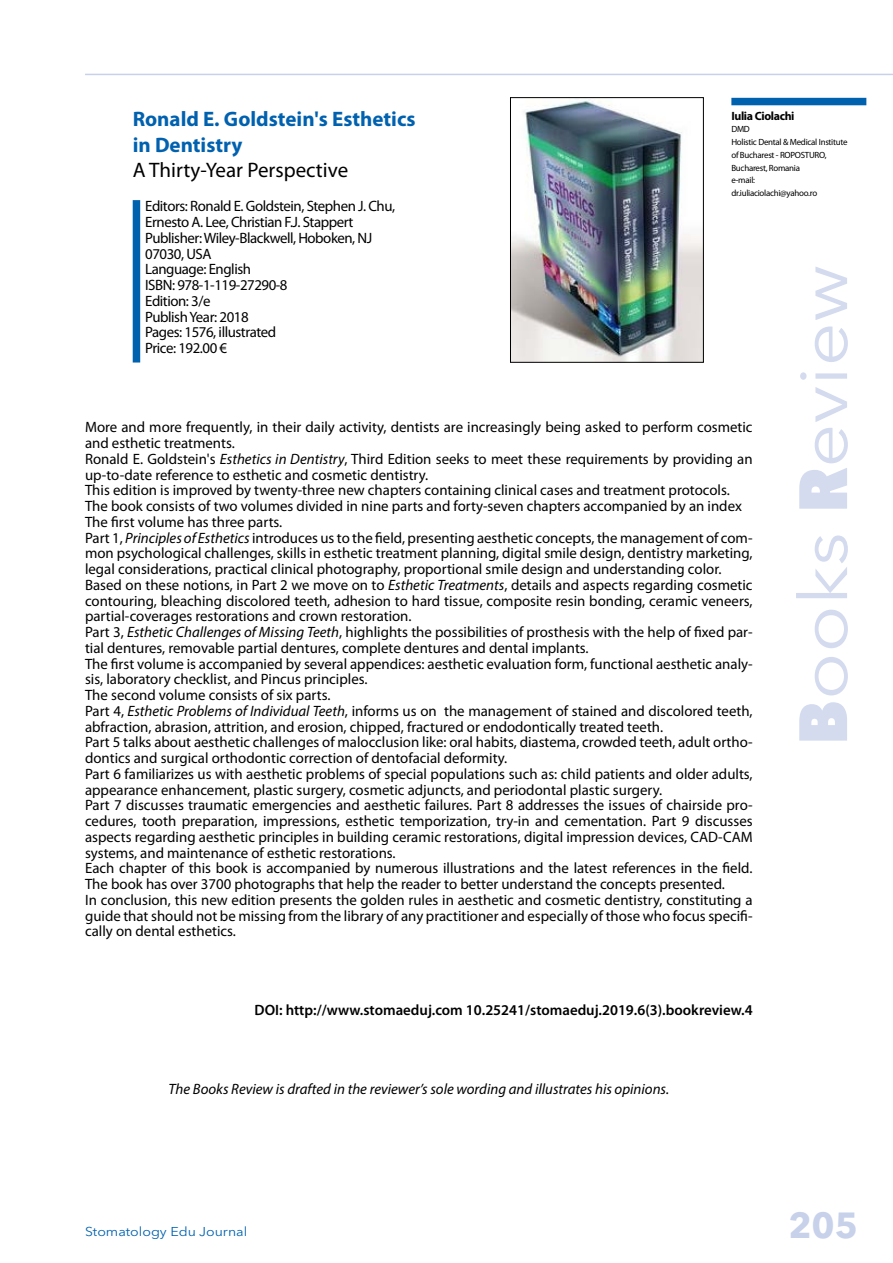
<style>
.page{position:relative;width:893px;height:1263px;background:#fff}
.page>*{position:absolute;margin:0;border:0;box-sizing:border-box;transform-origin:0 0}
.t1{font:67.5px "Avenir Next LT Pro";color:#d4dbef;scale:1.15 1}
.t2{font:700 36px "Avenir Next LT Pro";color:#c7d1ea}
.t3{font:700 21px/25.5px "Myriad Pro";color:#0061af}
.t4{font:21px "Myriad Pro";color:#000}
.t5{font:15px/15.8px "Myriad Pro";color:#000}
.t6{font:15px/15.8px "Myriad Pro";letter-spacing:-.03em;color:#000}
.t7{font:italic 15px "Myriad Pro";color:#000}
.t8{font:600 15px "Myriad Pro";color:#000}
.t9{font:12.75px "Avenir Next LT Pro";color:#0061af;scale:1.11 1}
.t10{font:700 12px "Myriad Pro";letter-spacing:-.03em;color:#000}
.t11{font:9px/12.8px "Myriad Pro";letter-spacing:-.03em;color:#000}
.s1{font-weight:800;font-stretch:condensed}
.s2{font-style:italic}
</style>
<div class="page">
<hr style="left:85px;top:74px;width:808px;height:1px;background:#c7d1ea">
<img style="left:512px;top:100px;width:190px;height:260px">
<div style="left:510px;top:97px;width:194px;height:265px;border:1px solid #000"></div>
<div style="left:133px;top:200px;width:7px;height:162px;background:#0061af"></div>
<div style="left:731px;top:98px;width:135px;height:7px;background:#0061af"></div>
<p class="t10" style="left:731px;top:109px;width:65px">Iulia Ciolachi</p>
<p class="t11" style="left:731px;top:123px;width:118px">DMD<br>Holistic Dental &amp; Medical Institute of Bucharest - ROPOSTURO,<br>Bucharest, Romania<br>e-mail:<br>dr.iuliaciolachi@yahoo.ro</p>
<h3 class="t3" style="left:133px;top:107px;width:284px">Ronald E. Goldstein's Esthetics in Dentistry</h3>
<h3 class="t4" style="left:133px;top:157px;width:217px">A Thirty-Year Perspective</h3>
<p class="t6" style="left:145px;top:198px;width:251px">Editors: Ronald E. Goldstein, Stephen J. Chu,<br>Ernesto A. Lee, Christian F.J. Stappert<br>Publisher: Wiley-Blackwell, Hoboken, NJ<br>07030, USA<br>Language: English<br>ISBN: 978-1-119-27290-8<br>Edition: 3/e<br>Publish Year: 2018<br>Pages: 1576, illustrated<br>Price: 192.00 €</p>
<h1 class="t1" style="left:783px;top:745px;width:419px;rotate:-90deg"><span class="s1">B</span>ooks <span class="s1">R</span>eview</h1>
<p class="t5" style="left:85px;top:419px;width:669px">More and more frequently, in their daily activity, dentists are increasingly being asked to perform cosmetic and esthetic treatments.<br>Ronald E. Goldstein's <span class="s2">Esthetics in Dentistry</span>, Third Edition seeks to meet these requirements by providing an up-to-date reference to esthetic and cosmetic dentistry.<br>This edition is improved by twenty-three new chapters containing clinical cases and treatment protocols.<br>The book consists of two volumes divided in nine parts and forty-seven chapters accompanied by an index The first volume has three parts.<br>Part 1, <span class="s2">Principles of Esthetics</span> introduces us to the field, presenting aesthetic concepts, the management of com&shy;mon psychological challenges, skills in esthetic treatment planning, digital smile design, dentistry marketing, legal considerations, practical clinical photography, proportional smile design and understanding color.<br>Based on these notions, in Part 2 we move on to <span class="s2">Esthetic Treatments</span>, details and aspects regarding cosmetic contouring, bleaching discolored teeth, adhesion to hard tissue, composite resin bonding, ceramic veneers, partial-coverages restorations and crown restoration.<br>Part 3, <span class="s2">Esthetic Challenges of Missing Teeth</span>, highlights the possibilities of prosthesis with the help of fixed par&shy;tial dentures, removable partial dentures, complete dentures and dental implants.<br>The first volume is accompanied by several appendices: aesthetic evaluation form, functional aesthetic analy&shy;sis, laboratory checklist, and Pincus principles.<br>The second volume consists of six parts.<br>Part 4, <span class="s2">Esthetic Problems of Individual Teeth</span>, informs us on the management of stained and discolored teeth, abfraction, abrasion, attrition, and erosion, chipped, fractured or endodontically treated teeth.<br>Part 5 talks about aesthetic challenges of malocclusion like: oral habits, diastema, crowded teeth, adult ortho&shy;dontics and surgical orthodontic correction of dentofacial deformity.<br>Part 6 familiarizes us with aesthetic problems of special populations such as: child patients and older adults, appearance enhancement, plastic surgery, cosmetic adjuncts, and periodontal plastic surgery.<br>Part 7 discusses traumatic emergencies and aesthetic failures. Part 8 addresses the issues of chairside pro&shy;cedures, tooth preparation, impressions, esthetic temporization, try-in and cementation. Part 9 discusses aspects regarding aesthetic principles in building ceramic restorations, digital impression devices, CAD-CAM systems, and maintenance of esthetic restorations.<br>Each chapter of this book is accompanied by numerous illustrations and the latest references in the field.<br>The book has over 3700 photographs that help the reader to better understand the concepts presented.<br>In conclusion, this new edition presents the golden rules in aesthetic and cosmetic dentistry, constituting a guide that should not be missing from the library of any practitioner and especially of those who focus specifi&shy;cally on dental esthetics.</p>
<p class="t8" style="left:255px;top:1000px;width:500px">DOI: http://www.stomaeduj.com 10.25241/stomaeduj.2019.6(3).bookreview.4</p>
<p class="t7" style="left:169px;top:1079px;width:502px">The Books Review is drafted in the reviewer’s sole wording and illustrates his opinions.</p>
<p class="t9" style="left:85px;top:1223px;width:148px">Stomatology Edu Journal</p>
<h2 class="t2" style="left:788px;top:1204px;width:71px">205</h2>
</div>
